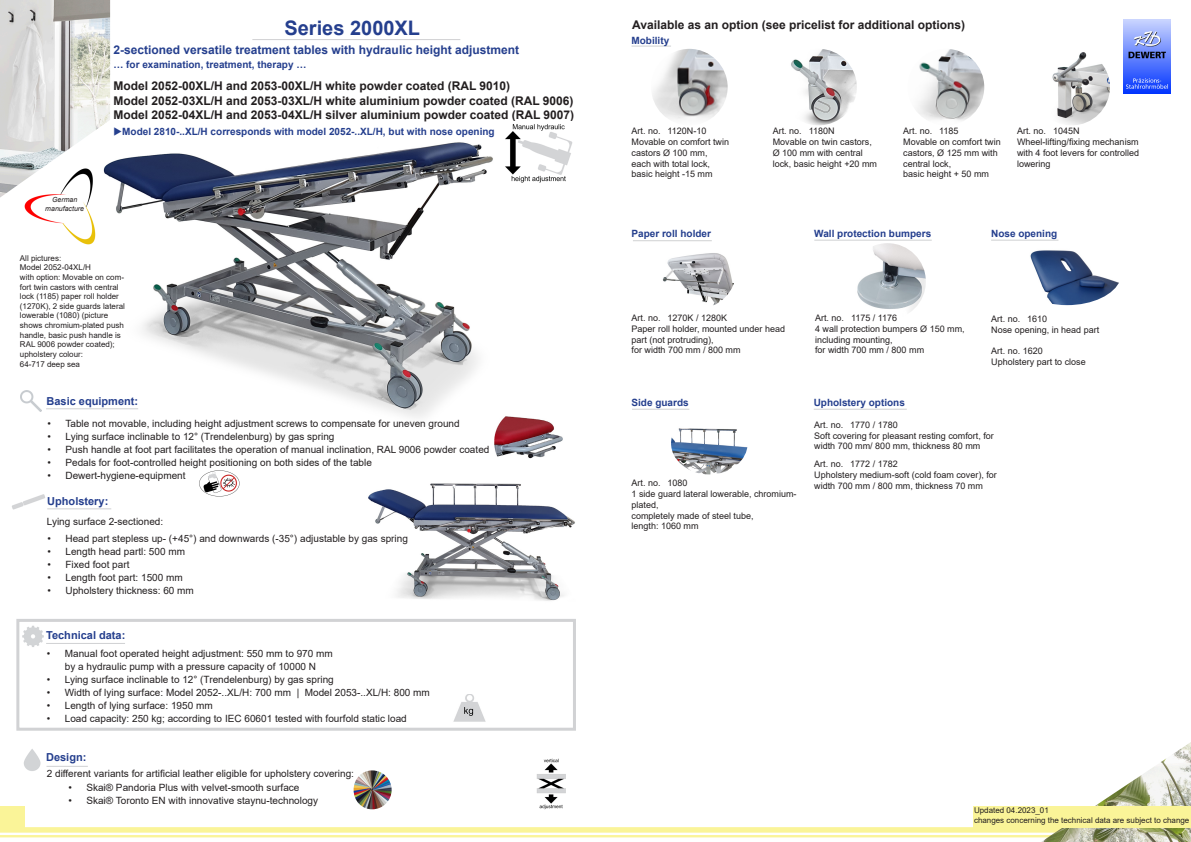
<style>
.page{position:relative;width:1191px;height:842px;background:#fff}
.page>*{position:absolute;margin:0;border:0;box-sizing:border-box;transform-origin:0 0}
.t1{font:700 20px "Arial";color:#253f8e}
.t2{font:700 12px/14.4px "Arial";color:#231f20}
.t3{font:700 12px "Arial";color:#253f8e}
.t4{font:700 11px "Arial";color:#253f8e}
.t5{font:10px/13px "Arial";color:#231f20;text-align:center}
.t6{font:700 10px "Arial";color:#253f8e}
.t7{font:9px/10.8px "Arial";color:#231f20}
.t8{font:8px/9.6px "Arial";color:#231f20}
.t9{font:italic 7px/8.4px "Arial";color:#231f20;text-align:center}
</style>
<div class="page">
<div style="left:0;top:806px;width:25px;height:22px;background:#faf498"></div>
<div style="left:0;top:827px;width:1191px;height:5px;background:#faf498"></div>
<hr style="left:0;top:835px;width:1191px;height:2px;background:#faf498">
<img style="left:1027px;top:742px;width:164px;height:100px">
<div style="left:972px;top:806px;width:219px;height:22px;background:#faf498"></div>
<img style="left:659px;top:232px;width:77px;height:77px;border-radius:38px">
<img style="left:1030px;top:250px;width:89px;height:55px">
<img style="left:199px;top:470px;width:40px;height:27px">
<img style="left:62px;top:142px;width:431px;height:276px">
<hr style="left:631px;top:46px;width:40px;height:1px;background:#d0d1d3">
<img style="left:1123px;top:20px;width:47px;height:74px">
<img style="left:780px;top:49px;width:77px;height:76px;border-radius:38px">
<img style="left:907px;top:49px;width:77px;height:76px;border-radius:38px">
<img style="left:1033px;top:49px;width:77px;height:76px;border-radius:38px">
<hr style="left:633px;top:240px;width:79px;height:1px;background:#d0d1d3">
<hr style="left:991px;top:240px;width:67px;height:1px;background:#d0d1d3">
<hr style="left:813px;top:409px;width:93px;height:1px;background:#d0d1d3">
<img style="left:651px;top:49px;width:76px;height:76px;border-radius:38px">
<hr style="left:252px;top:39px;width:208px;height:1px;background:#d0d1d3">
<img style="left:453px;top:694px;width:33px;height:28px">
<img style="left:24px;top:198px;width:72px;height:50px">
<img style="left:368px;top:483px;width:207px;height:118px">
<img style="left:353px;top:770px;width:39px;height:39px">
<img style="left:849px;top:243px;width:77px;height:77px;border-radius:38px">
<hr style="left:814px;top:240px;width:117px;height:1px;background:#d0d1d3">
<img style="left:22px;top:625px;width:22px;height:22px">
<img style="left:20px;top:390px;width:21px;height:21px">
<img style="left:24px;top:749px;width:17px;height:22px">
<hr style="left:46px;top:408px;width:92px;height:1px;background:#d0d1d3">
<hr style="left:46px;top:643px;width:79px;height:1px;background:#d0d1d3">
<hr style="left:47px;top:766px;width:41px;height:1px;background:#d0d1d3">
<hr style="left:47px;top:508px;width:64px;height:1px;background:#d0d1d3">
<img style="left:0;top:0;width:110px;height:198px">
<div style="left:16px;top:619px;width:560px;height:112px;border:3px solid #d1d2d4"></div>
<img style="left:12px;top:494px;width:33px;height:16px">
<img style="left:671px;top:428px;width:76px;height:46px">
<hr style="left:632px;top:409px;width:57px;height:1px;background:#d0d1d3">
<img style="left:505px;top:124px;width:68px;height:59px">
<img style="left:536px;top:758px;width:30px;height:52px">
<img style="left:494px;top:416px;width:69px;height:43px">
<p class="t1" style="left:284px;top:14px;width:137px">Series 2000XL</p>
<p class="t3" style="left:113px;top:41px;width:407px">2-sectioned versatile treatment tables with hydraulic height adjustment</p>
<p class="t6" style="left:113px;top:57px;width:194px">… for examination, treatment, therapy …</p>
<p class="t2" style="left:113px;top:79px;width:462px">Model 2052-00XL/H and 2053-00XL/H white powder coated (RAL 9010)<br>Model 2052-03XL/H and 2053-03XL/H white aluminium powder coated (RAL 9006)<br>Model 2052-04XL/H and 2053-04XL/H silver aluminium powder coated (RAL 9007)</p>
<p class="t9" style="left:45px;top:196px;width:40px">German manufacture</p>
<p class="t6" style="left:113px;top:125px;width:383px">◆Model 2810-..XL/H corresponds with model 2052-..XL/H, but with nose opening</p>
<p class="t8" style="left:20px;top:253px;width:106px">All pictures:<br>Model 2052-04XL/H<br>with option: Movable on com&shy;fort twin castors with central lock (1185) paper roll holder (1270K), 2 side guards lateral lowerable (1080) (picture shows chromium-plated push handle, basic push handle is<br>RAL 9006 powder coated); upholstery colour:<br>64-717 deep sea</p>
<p class="t4" style="left:47px;top:393px;width:93px">Basic equipment:</p>
<p class="t5" style="left:47px;top:417px;width:414px">• Table not movable, including height adjustment screws to compensate for uneven ground</p>
<p class="t5" style="left:47px;top:430px;width:288px">• Lying surface inclinable to 12° (Trendelenburg) by gas spring</p>
<p class="t5" style="left:47px;top:443px;width:443px">• Push handle at foot part facilitates the operation of manual inclination, RAL 9006 powder coated</p>
<p class="t5" style="left:47px;top:456px;width:326px">• Pedals for foot-controlled height positioning on both sides of the table</p>
<p class="t5" style="left:47px;top:469px;width:140px">• Dewert-hygiene-equipment</p>
<p class="t4" style="left:47px;top:493px;width:63px">Upholstery:</p>
<p class="t5" style="left:47px;top:515px;width:119px">Lying surface 2-sectioned:  </p>
<p class="t5" style="left:48px;top:532px;width:362px">• Head part stepless up- (+45°) and downwards (-35°) adjustable by gas spring</p>
<p class="t5" style="left:48px;top:545px;width:139px">• Length head partl: 500 mm</p>
<p class="t5" style="left:48px;top:558px;width:83px">• Fixed foot part</p>
<p class="t5" style="left:48px;top:571px;width:137px">• Length foot part: 1500 mm</p>
<p class="t5" style="left:48px;top:584px;width:148px">• Upholstery thickness: 60 mm</p>
<p class="t4" style="left:46px;top:627px;width:81px">Technical data:</p>
<p class="t5" style="left:47px;top:647px;width:287px">• Manual foot operated height adjustment: 550 mm to 970 mm by a hydraulic pump with a pressure capacity of 10000 N</p>
<p class="t5" style="left:47px;top:673px;width:288px">• Lying surface inclinable to 12° (Trendelenburg) by gas spring</p>
<p class="t5" style="left:47px;top:686px;width:386px">• Width of lying surface: Model 2052-..XL/H: 700 mm | Model 2053-..XL/H: 800 mm  </p>
<p class="t5" style="left:47px;top:699px;width:169px">• Length of lying surface: 1950 mm  </p>
<p class="t5" style="left:47px;top:712px;width:361px">• Load capacity: 250 kg; according to IEC 60601 tested with fourfold static load</p>
<p class="t4" style="left:46px;top:750px;width:42px">Design:</p>
<p class="t5" style="left:47px;top:767px;width:309px">2 different variants for artificial leather eligible for upholstery covering:</p>
<p class="t5" style="left:68px;top:781px;width:232px">• Skai® Pandoria Plus with velvet-smooth surface</p>
<p class="t5" style="left:68px;top:794px;width:251px">• Skai® Toronto EN with innovative staynu-technology</p>
<p class="t2" style="left:632px;top:18px;width:334px">Available as an option (see pricelist for additional options)</p>
<p class="t6" style="left:631px;top:34px;width:39px">Mobility</p>
<p class="t7" style="left:631px;top:126px;width:99px">Art. no. 1120N-10<br>Movable on comfort twin</p>
<p class="t7" style="left:631px;top:147px;width:83px">castors Ø 100 mm, each with total lock, basic height -15 mm</p>
<p class="t6" style="left:631px;top:226px;width:81px">Paper roll holder</p>
<p class="t7" style="left:772px;top:126px;width:106px">Art. no. 1180N<br>Movable on twin castors,<br>Ø 100 mm with central lock, basic height +20 mm</p>
<p class="t7" style="left:903px;top:126px;width:99px">Art. no. 1185  <br>Movable on comfort twin castors, Ø 125 mm with central lock,<br>basic height + 50 mm</p>
<p class="t7" style="left:1017px;top:126px;width:124px">Art. no. 1045N  <br>Wheel-lifting/fixing mechanism with 4 foot levers for controlled lowering</p>
<p class="t6" style="left:814px;top:226px;width:118px">Wall protection bumpers</p>
<p class="t6" style="left:991px;top:226px;width:68px">Nose opening</p>
<p class="t7" style="left:631px;top:312px;width:155px">Art. no. 1270K / 1280K<br>Paper roll holder, mounted under head part (not protruding),<br>for width 700 mm / 800 mm</p>
<p class="t6" style="left:631px;top:395px;width:59px">Side guards</p>
<p class="t7" style="left:631px;top:477px;width:167px">Art. no. 1080  <br>1 side guard lateral lowerable, chromium&shy;plated,<br>completely made of steel tube,<br>length: 1060 mm</p>
<p class="t7" style="left:815px;top:312px;width:151px">Art. no. 1175 / 1176  <br>4 wall protection bumpers Ø 150 mm, including mounting,<br>for width 700 mm / 800 mm</p>
<p class="t6" style="left:813px;top:395px;width:93px">Upholstery options</p>
<p class="t7" style="left:991px;top:313px;width:110px">Art. no. 1610  <br>Nose opening, in head part</p>
<p class="t7" style="left:991px;top:346px;width:96px">Art. no. 1620<br>Upholstery part to close</p>
<p class="t7" style="left:814px;top:419px;width:181px">Art. no. 1770 / 1780  <br>Soft covering for pleasant resting comfort, for width 700 mm/ 800 mm, thickness 80 mm</p>
<p class="t7" style="left:814px;top:459px;width:184px">Art. no. 1772 / 1782  <br>Upholstery medium-soft (cold foam cover), for width 700 mm / 800 mm, thickness 70 mm</p>
<p class="t8" style="left:974px;top:805px;width:217px">Updated 04.2023_01  <br>changes concerning the technical data are subject to change</p>
</div>
